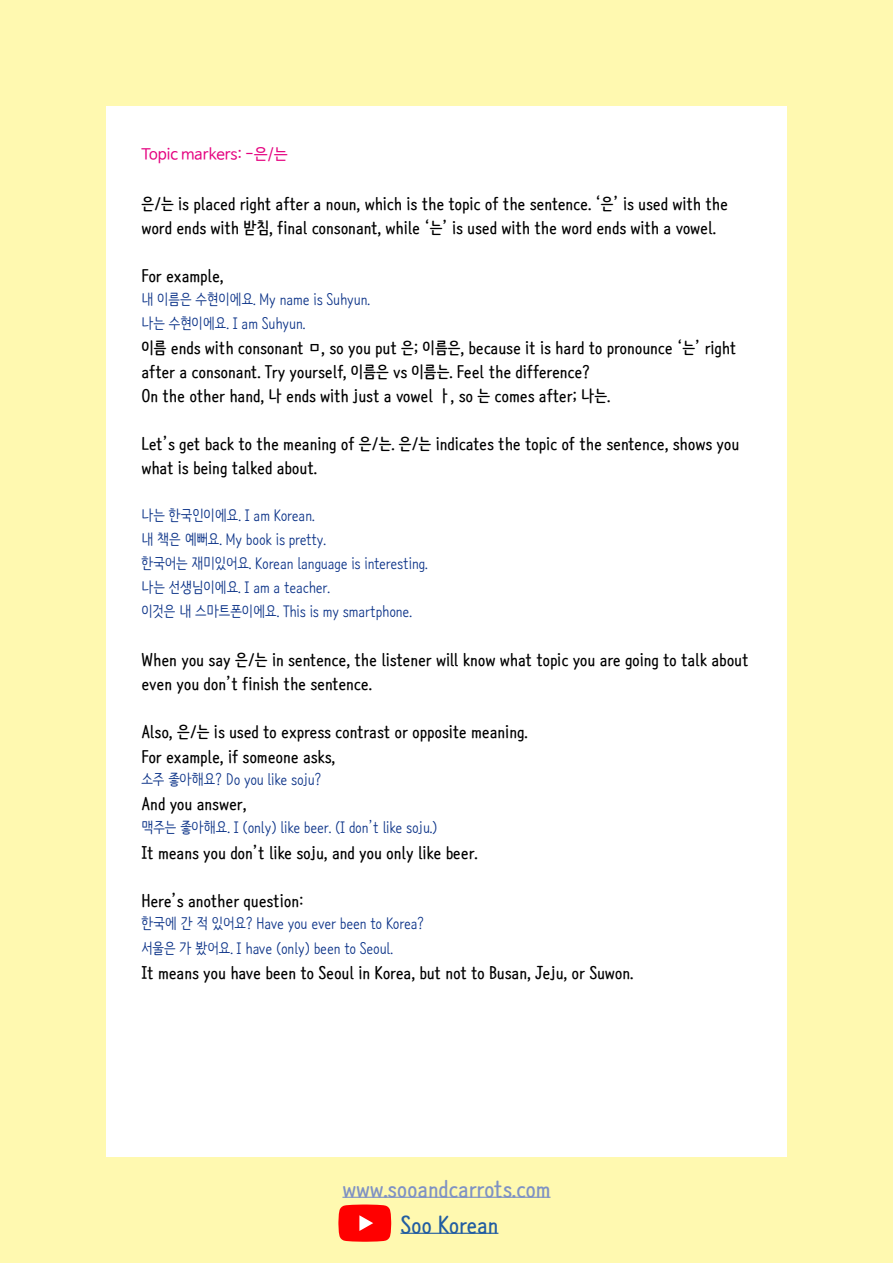
<style>
.page{position:relative;width:893px;height:1263px;background:#fff9b0}
.page>*{position:absolute;margin:0;border:0;box-sizing:border-box;transform-origin:0 0}
.t1{font:700 22.5px "Nanum Barunpen";color:#7f92c3}
.t2{font:700 22.5px "Nanum Barunpen";color:#225da1}
.t3{font:700 16.5px/24px "Nanum Barunpen";color:#000}
.t4{font:15px/24px "Nanum Barunpen";color:#0c3388}
.t5{font:15px "Nanum Barun Gothic";color:#e4007f}
</style>
<div class="page">
<div style="left:106px;top:106px;width:681px;height:1051px;background:#fff"></div>
<hr style="left:342px;top:1197px;width:209px;height:1px;background:#7f92c3">
<hr style="left:400px;top:1233px;width:98px;height:1px;background:#225da1">
<svg style="left:338px;top:1204px;width:53px;height:38px;background:#ff221c"></svg>
<p class="t5" style="left:141px;top:147px;width:148px">Topic markers: -은/는</p>
<p class="t3" style="left:141px;top:192px;width:588px">은/는 is placed right after a noun, which is the topic of the sentence. ‘은’ is used with the word ends with 받침, final consonant, while ‘는’ is used with the word ends with a vowel.</p>
<p class="t3" style="left:141px;top:264px;width:84px">For example,</p>
<p class="t4" style="left:141px;top:287px;width:230px">내 이름은 수현이에요. My name is Suhyun. 나는 수현이에요. I am Suhyun.</p>
<p class="t3" style="left:141px;top:336px;width:596px">이름 ends with consonant ㅁ, so you put 은; 이름은, because it is hard to pronounce ‘는’ right after a consonant. Try yourself, 이름은 vs 이름는. Feel the difference?<br>On the other hand, 나 ends with just a vowel ㅏ, so 는 comes after; 나는.</p>
<p class="t3" style="left:141px;top:432px;width:599px">Let’s get back to the meaning of 은/는. 은/는 indicates the topic of the sentence, shows you what is being talked about.</p>
<p class="t4" style="left:141px;top:503px;width:288px">나는 한국인이에요. I am Korean.<br>내 책은 예뻐요. My book is pretty.<br>한국어는 재미있어요. Korean language is interesting. 나는 선생님이에요. I am a teacher.<br>이것은 내 스마트폰이에요. This is my smartphone.</p>
<p class="t3" style="left:141px;top:648px;width:609px">When you say 은/는 in sentence, the listener will know what topic you are going to talk about even you don’t finish the sentence.</p>
<p class="t3" style="left:141px;top:720px;width:387px">Also, 은/는 is used to express contrast or opposite meaning.<br>For example, if someone asks,</p>
<p class="t4" style="left:141px;top:767px;width:182px">소주 좋아해요? Do you like soju?</p>
<p class="t3" style="left:141px;top:792px;width:107px">And you answer,</p>
<p class="t4" style="left:141px;top:815px;width:298px">맥주는 좋아해요. I (only) like beer. (I don’t like soju.)</p>
<p class="t3" style="left:141px;top:840px;width:338px">It means you don’t like soju, and you only like beer.</p>
<p class="t3" style="left:141px;top:888px;width:164px">Here’s another question:</p>
<p class="t4" style="left:141px;top:911px;width:284px;line-height:24.8px">한국에 간 적 있어요? Have you ever been to Korea? 서울은 가 봤어요. I have (only) been to Seoul.</p>
<p class="t3" style="left:141px;top:960px;width:493px">It means you have been to Seoul in Korea, but not to Busan, Jeju, or Suwon.</p>
<h1 class="t1" style="left:342px;top:1174px;width:210px">www.sooandcarrots.com</h1>
<h1 class="t2" style="left:400px;top:1210px;width:99px">Soo Korean</h1>
</div>
